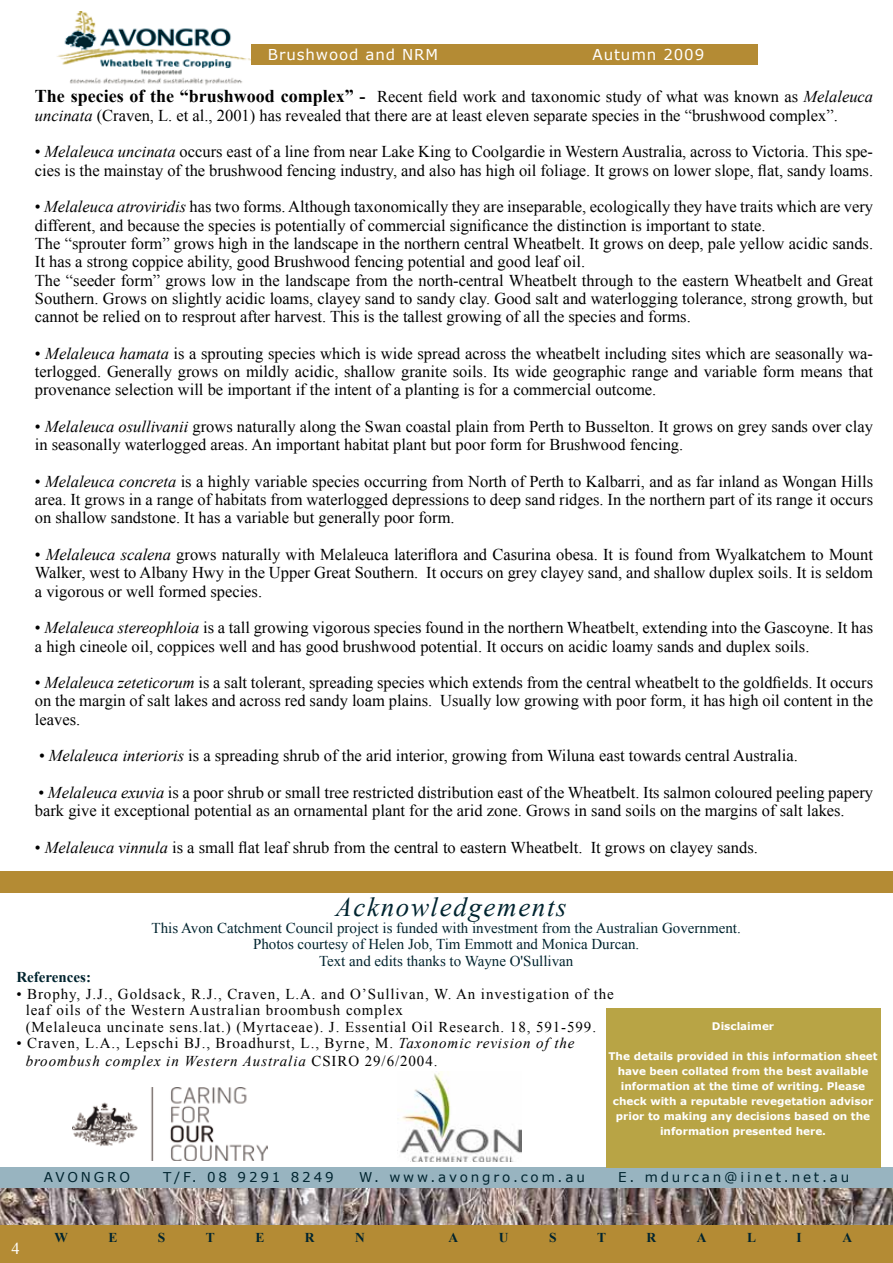
<style>
.page{position:relative;width:893px;height:1263px;background:#fff}
.page>*{position:absolute;margin:0;border:0;box-sizing:border-box;transform-origin:0 0}
.t1{font:italic 27px "Times New Roman";letter-spacing:.06em;color:#00242f}
.t2{font:16.5px/18.3px "Times New Roman";color:#000}
.t3{font:16.5px "Times New Roman";color:#fff}
.t4{font:15px/16.5px "Times New Roman";letter-spacing:.06em;color:#000}
.t5{font:15px/16.5px "Times New Roman";color:#00242f;text-align:center}
.t6{font:15px "Verdana";letter-spacing:.06em;color:#fff}
.t7{font:700 15px "Times New Roman";color:#00242f}
.t8{font:13.5px "Verdana";letter-spacing:.21em;color:#00242f}
.t9{font:700 13.5px "Times New Roman";color:#00242f}
.t10{font:700 10.5px/15px "Verdana";color:#fff;text-align:center}
.s1{font-weight:700;font-size:18px}
.s2{font-style:italic}
</style>
<div class="page">
<div style="left:251px;top:44px;width:506px;height:21px;background:#b48b34"></div>
<img style="left:57px;top:11px;width:194px;height:74px">
<div style="left:0;top:1224px;width:893px;height:39px;background:#b48b34"></div>
<div style="left:0;top:1167px;width:893px;height:21px;background:#98b4c0"></div>
<div style="left:606px;top:1008px;width:274px;height:159px;background:#b8a445"></div>
<div style="left:0;top:871px;width:893px;height:22px;background:#b48b34"></div>
<img style="left:0;top:1188px;width:893px;height:36px">
<img style="left:400px;top:1071px;width:122px;height:90px">
<img style="left:72px;top:1088px;width:196px;height:72px">
<p class="t6" style="left:268px;top:45px;width:172px">Brushwood and NRM</p>
<p class="t6" style="left:593px;top:45px;width:113px">Autumn 2009</p>
<p class="t2" style="left:35px;top:88px;width:840px"><span class="s1">The species of the “brushwood complex” -</span> Recent field work and taxonomic study of what was known as <span class="s2">Melaleuca uncinata</span> (Craven, L. et al., 2001) has revealed that there are at least eleven separate species in the “brushwood complex”.</p>
<p class="t2" style="left:35px;top:142px;width:840px">• <span class="s2">Melaleuca uncinata</span> occurs east of a line from near Lake King to Coolgardie in Western Australia, across to Victoria. This spe&shy;cies is the mainstay of the brushwood fencing industry, and also has high oil foliage. It grows on lower slope, flat, sandy loams.</p>
<p class="t2" style="left:35px;top:197px;width:840px">• <span class="s2">Melaleuca atroviridis</span> has two forms. Although taxonomically they are inseparable, ecologically they have traits which are very different, and because the species is potentially of commercial significance the distinction is important to state.<br>The “sprouter form” grows high in the landscape in the northern central Wheatbelt. It grows on deep, pale yellow acidic sands.<br>It has a strong coppice ability, good Brushwood fencing potential and good leaf oil.<br>The “seeder form” grows low in the landscape from the north-central Wheatbelt through to the eastern Wheatbelt and Great Southern. Grows on slightly acidic loams, clayey sand to sandy clay. Good salt and waterlogging tolerance, strong growth, but cannot be relied on to resprout after harvest. This is the tallest growing of all the species and forms.</p>
<p class="t2" style="left:35px;top:344px;width:840px;text-align:justify">• <span class="s2">Melaleuca hamata</span> is a sprouting species which is wide spread across the wheatbelt including sites which are seasonally wa&shy;terlogged. Generally grows on mildly acidic, shallow granite soils. Its wide geographic range and variable form means that provenance selection will be important if the intent of a planting is for a commercial outcome.</p>
<p class="t2" style="left:35px;top:417px;width:840px">• <span class="s2">Melaleuca osullivanii</span> grows naturally along the Swan coastal plain from Perth to Busselton. It grows on grey sands over clay in seasonally waterlogged areas. An important habitat plant but poor form for Brushwood fencing.</p>
<p class="t2" style="left:35px;top:472px;width:840px;text-align:justify">• <span class="s2">Melaleuca concreta</span> is a highly variable species occurring from North of Perth to Kalbarri, and as far inland as Wongan Hills area. It grows in a range of habitats from waterlogged depressions to deep sand ridges. In the northern part of its range it occurs on shallow sandstone. It has a variable but generally poor form.</p>
<p class="t2" style="left:35px;top:545px;width:840px;text-align:justify">• <span class="s2">Melaleuca scalena</span> grows naturally with Melaleuca lateriflora and Casurina obesa. It is found from Wyalkatchem to Mount Walker, west to Albany Hwy in the Upper Great Southern. It occurs on grey clayey sand, and shallow duplex soils. It is seldom a vigorous or well formed species.</p>
<p class="t2" style="left:35px;top:618px;width:840px">• <span class="s2">Melaleuca stereophloia</span> is a tall growing vigorous species found in the northern Wheatbelt, extending into the Gascoyne. It has a high cineole oil, coppices well and has good brushwood potential. It occurs on acidic loamy sands and duplex soils.</p>
<p class="t2" style="left:35px;top:673px;width:840px;text-align:justify">• <span class="s2">Melaleuca zeteticorum</span> is a salt tolerant, spreading species which extends from the central wheatbelt to the goldfields. It occurs on the margin of salt lakes and across red sandy loam plains. Usually low growing with poor form, it has high oil content in the leaves.</p>
<p class="t2" style="left:39px;top:746px;width:760px">• <span class="s2">Melaleuca interioris</span> is a spreading shrub of the arid interior, growing from Wiluna east towards central Australia.</p>
<p class="t2" style="left:35px;top:783px;width:840px">• <span class="s2">Melaleuca exuvia</span> is a poor shrub or small tree restricted distribution east of the Wheatbelt. Its salmon coloured peeling papery bark give it exceptional potential as an ornamental plant for the arid zone. Grows in sand soils on the margins of salt lakes.</p>
<p class="t2" style="left:35px;top:838px;width:725px">• <span class="s2">Melaleuca vinnula</span> is a small flat leaf shrub from the central to eastern Wheatbelt. It grows on clayey sands.</p>
<h1 class="t1" style="left:335px;top:888px;width:233px">Acknowledgements</h1>
<p class="t5" style="left:152px;top:919px;width:591px">This Avon Catchment Council project is funded with investment from the Australian Government.<br>Photos courtesy of Helen Job, Tim Emmott and Monica Durcan.<br>Text and edits thanks to Wayne O'Sullivan</p>
<p class="t7" style="left:16px;top:967px;width:76px">References:</p>
<p class="t4" style="left:26px;top:985px;width:590px;text-indent:-9px">• Brophy, J.J., Goldsack, R.J., Craven, L.A. and O’Sullivan, W. An investigation of the leaf oils of the Western Australian broombush complex<br>(Melaleuca uncinate sens.lat.) (Myrtaceae). J. Essential Oil Research. 18, 591-599.</p>
<p class="t4" style="left:26px;top:1034px;width:550px;line-height:18px;text-indent:-9px">• Craven, L.A., Lepschi BJ., Broadhurst, L., Byrne, M. <span class="s2">Taxonomic revision of the broombush complex in Western Australia</span> CSIRO 29/6/2004.</p>
<p class="t10" style="left:712px;top:1019px;width:64px">Disclaimer</p>
<p class="t10" style="left:608px;top:1049px;width:271px">The details provided in this information sheet have been collated from the best available information at the time of writing. Please check with a reputable revegetation advisor prior to making any decisions based on the information presented here.</p>
<p class="t3" style="left:11px;top:1237px;width:10px">4</p>
<p class="t8" style="left:44px;top:1168px;width:88px">AVONGRO</p>
<p class="t8" style="left:163px;top:1168px;width:172px">T/F. 08 9291 8249</p>
<p class="t8" style="left:359px;top:1168px;width:227px">W. www.avongro.com.au</p>
<p class="t8" style="left:618px;top:1168px;width:233px">E. mdurcan@iinet.net.au</p>
<p class="t9" style="left:54px;top:1228px;width:15px">W</p>
<p class="t9" style="left:108px;top:1228px;width:11px">E</p>
<p class="t9" style="left:158px;top:1228px;width:9px">S</p>
<p class="t9" style="left:206px;top:1228px;width:11px">T</p>
<p class="t9" style="left:255px;top:1228px;width:11px">E</p>
<p class="t9" style="left:305px;top:1228px;width:11px">R</p>
<p class="t9" style="left:355px;top:1228px;width:11px">N</p>
<p class="t9" style="left:449px;top:1228px;width:11px">A</p>
<p class="t9" style="left:499px;top:1228px;width:11px">U</p>
<p class="t9" style="left:549px;top:1228px;width:9px">S</p>
<p class="t9" style="left:597px;top:1228px;width:11px">T</p>
<p class="t9" style="left:647px;top:1228px;width:11px">R</p>
<p class="t9" style="left:697px;top:1228px;width:11px">A</p>
<p class="t9" style="left:747px;top:1228px;width:11px">L</p>
<p class="t9" style="left:797px;top:1228px;width:7px">I</p>
<p class="t9" style="left:842px;top:1228px;width:11px">A</p>
</div>
